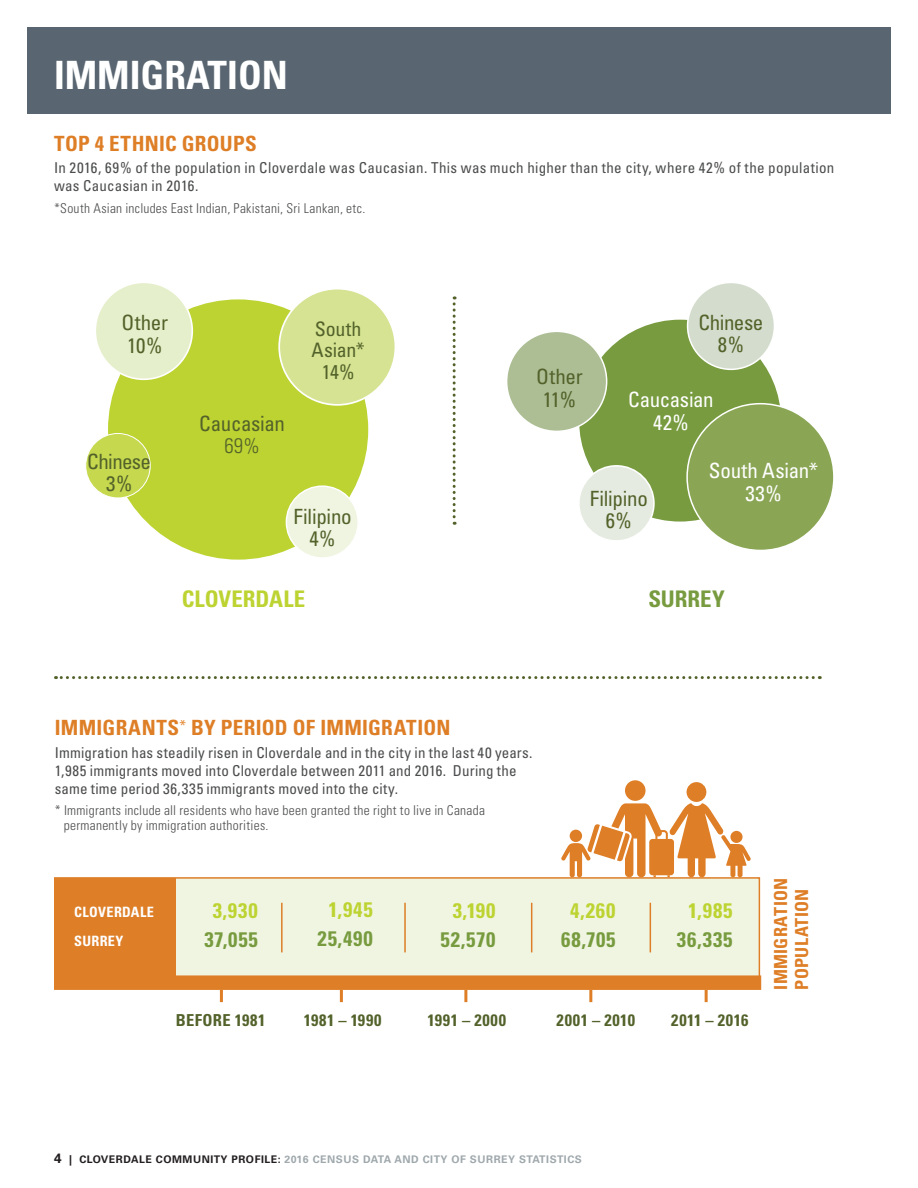
<style>
.page{position:relative;width:918px;height:1188px;background:#fff}
.page>*{position:absolute;margin:0;border:0;box-sizing:border-box;transform-origin:0 0}
.t1{font:700 condensed 39px "Univers";color:#fff}
.t2{font:700 condensed 22.8px "Univers";color:#bdd331}
.t3{font:700 condensed 22.8px "Univers";letter-spacing:-.005em;color:#779b3e}
.t4{font:condensed 21px/22.5px "Univers";letter-spacing:-.015em;color:#53622a;text-align:center}
.t5{font:700 condensed 21px "Univers";letter-spacing:.015em;color:#de7e26}
.t6{font:700 condensed 21px "Univers";letter-spacing:.04em;color:#779b3e}
.t7{font:condensed 21px/22.5px "Univers";letter-spacing:-.01em;color:#fff;text-align:center}
.t8{font:700 condensed 21px "Univers";letter-spacing:.045em;color:#bdd331}
.t9{font:300 condensed 21px "Univers";color:#53622a}
.t10{font:condensed 19.95px/21.3px "Univers";letter-spacing:-.01em;color:#53622a;text-align:center}
.t11{font:700 condensed 18px/21px "Univers";letter-spacing:.015em;color:#de7e26}
.t12{font:700 condensed 16.5px "Univers";letter-spacing:.035em;color:#53622a}
.t13{font:condensed 15px/18px "Univers";letter-spacing:.01em;color:#4b4c4d}
.t14{font:700 condensed 14.25px "Univers";letter-spacing:.02em;color:#fff}
.t15{font:300 condensed 13.5px/15px "Univers";letter-spacing:.02em;color:#4b4c4d}
.t16{font:700 10.5px "Univers";letter-spacing:.05em;color:#9fa8ac}
.s1{font-size:13.5px;color:#231f20}
.s2{color:#231f20}
</style>
<div class="page">
<div style="left:27px;top:27px;width:864px;height:86px;background:#596671"></div>
<div style="left:108px;top:299px;width:260px;height:261px;background:#bdd331;border-radius:50%"></div>
<div style="left:86px;top:433px;width:64px;height:65px;background:#c6d94e;border-radius:50%"></div>
<div style="left:85px;top:433px;width:66px;height:65px;border:1px solid #fff;border-radius:50%"></div>
<div style="left:279px;top:289px;width:116px;height:116px;background:#d5e392;border-radius:50%"></div>
<div style="left:278px;top:288px;width:118px;height:118px;border:2px solid #fff;border-radius:50%"></div>
<div style="left:286px;top:486px;width:72px;height:72px;background:#f0f5e2;border-radius:50%"></div>
<div style="left:286px;top:485px;width:73px;height:74px;border:1px solid #fff;border-radius:50%"></div>
<div style="left:95px;top:282px;width:97px;height:97px;background:#e6efcb;border-radius:50%"></div>
<div style="left:95px;top:282px;width:98px;height:98px;border:2px solid #fff;border-radius:50%"></div>
<div style="left:579px;top:320px;width:202px;height:202px;background:#779b3e;border-radius:50%"></div>
<div style="left:687px;top:404px;width:147px;height:146px;background:#8aa655;border-radius:50%"></div>
<div style="left:507px;top:331px;width:100px;height:100px;background:#adbe95;border-radius:50%"></div>
<div style="left:506px;top:331px;width:101px;height:101px;border:2px solid #fff;border-radius:50%"></div>
<div style="left:579px;top:466px;width:75px;height:75px;background:#e5ebe1;border-radius:50%"></div>
<div style="left:578px;top:465px;width:77px;height:77px;border:2px solid #fff;border-radius:50%"></div>
<div style="left:688px;top:282px;width:86px;height:87px;background:#d4ddcd;border-radius:50%"></div>
<div style="left:687px;top:282px;width:88px;height:88px;border:2px solid #fff;border-radius:50%"></div>
<svg style="left:453px;top:296px;width:3px;height:229px"></svg>
<svg style="left:56px;top:676px;width:757px;height:3px"></svg>
<div style="left:54px;top:877px;width:706px;height:101px;background:#f0f5e2;border:2px solid #de7e26"></div>
<div style="left:54px;top:975px;width:707px;height:15px;background:#de7e26;border:2px solid #de7e26"></div>
<hr style="left:281px;top:903px;width:2px;height:49px;background:#de7e26">
<hr style="left:404px;top:903px;width:2px;height:49px;background:#de7e26">
<hr style="left:531px;top:903px;width:1px;height:49px;background:#de7e26">
<hr style="left:650px;top:903px;width:1px;height:49px;background:#de7e26">
<div style="left:687px;top:782px;width:19px;height:20px;background:#de7e26;border-radius:50%"></div>
<div style="left:625px;top:780px;width:21px;height:21px;background:#de7e26;border-radius:50%"></div>
<svg style="left:561px;top:803px;width:190px;height:74px"></svg>
<svg style="left:220px;top:990px;width:3px;height:12px"></svg>
<svg style="left:340px;top:990px;width:3px;height:12px"></svg>
<svg style="left:464px;top:990px;width:3px;height:12px"></svg>
<svg style="left:589px;top:990px;width:3px;height:12px"></svg>
<svg style="left:705px;top:990px;width:3px;height:12px"></svg>
<div style="left:55px;top:879px;width:121px;height:101px;background:#de7e26"></div>
<h1 class="t1" style="left:54px;top:51px;width:235px">IMMIGRATION</h1>
<h3 class="t5" style="left:54px;top:130px;width:204px">TOP 4 ETHNIC GROUPS</h3>
<p class="t13" style="left:54px;top:158px;width:782px">In 2016, 69% of the population in Cloverdale was Caucasian. This was much higher than the city, where 42% of the population was Caucasian in 2016.</p>
<p class="t15" style="left:54px;top:200px;width:313px">*South Asian includes East Indian, Pakistani, Sri Lankan, etc.</p>
<h3 class="t4" style="left:122px;top:311px;width:48px;text-align:left">Other<br>10%</h3>
<h3 class="t4" style="left:87px;top:450px;width:65px">Chinese<br>3%</h3>
<h3 class="t4" style="left:199px;top:412px;width:87px">Caucasian</h3>
<h3 class="t9" style="left:225px;top:433px;width:37px">69%</h3>
<h3 class="t10" style="left:312px;top:318px;width:55px">South<br>Asian*<br>14%</h3>
<h3 class="t4" style="left:293px;top:505px;width:60px">Filipino<br>4%</h3>
<h3 class="t4" style="left:536px;top:365px;width:48px">Other<br>11%</h3>
<h3 class="t4" style="left:698px;top:311px;width:67px">Chinese<br>8%</h3>
<h3 class="t7" style="left:628px;top:388px;width:87px">Caucasian<br>42%</h3>
<h3 class="t7" style="left:709px;top:459px;width:111px">South Asian*<br>33%</h3>
<h3 class="t4" style="left:590px;top:487px;width:60px">Filipino<br>6%</h3>
<h2 class="t2" style="left:182px;top:585px;width:125px">CLOVERDALE</h2>
<h2 class="t3" style="left:648px;top:585px;width:78px">SURREY</h2>
<h3 class="t5" style="left:55px;top:715px;width:397px">IMMIGRANTS<sup>*</sup> BY PERIOD OF IMMIGRATION</h3>
<p class="t13" style="left:55px;top:743px;width:479px">Immigration has steadily risen in Cloverdale and in the city in the last 40 years.<br>1,985 immigrants moved into Cloverdale between 2011 and 2016. During the same time period 36,335 immigrants moved into the city.</p>
<p class="t15" style="left:64px;top:803px;width:423px;text-indent:-9px">* Immigrants include all residents who have been granted the right to live in Canada permanently by immigration authorities.</p>
<p class="t14" style="left:74px;top:903px;width:81px">CLOVERDALE</p>
<h3 class="t8" style="left:329px;top:897px;width:46px">1,945</h3>
<h3 class="t6" style="left:317px;top:925px;width:57px">25,490</h3>
<h3 class="t8" style="left:213px;top:898px;width:47px">3,930</h3>
<h3 class="t6" style="left:204px;top:926px;width:55px">37,055</h3>
<h3 class="t8" style="left:453px;top:898px;width:44px">3,190</h3>
<h3 class="t6" style="left:440px;top:926px;width:57px">52,570</h3>
<h3 class="t8" style="left:570px;top:898px;width:47px">4,260</h3>
<h3 class="t6" style="left:561px;top:926px;width:56px">68,705</h3>
<h3 class="t8" style="left:688px;top:898px;width:46px">1,985</h3>
<p class="t14" style="left:74px;top:932px;width:51px">SURREY</p>
<h3 class="t6" style="left:677px;top:926px;width:57px">36,335</h3>
<p class="t12" style="left:176px;top:1010px;width:91px">BEFORE 1981</p>
<p class="t12" style="left:304px;top:1010px;width:79px">1981 – 1990</p>
<p class="t12" style="left:427px;top:1010px;width:80px">1991 – 2000</p>
<p class="t12" style="left:557px;top:1010px;width:80px">2001 – 2010</p>
<p class="t12" style="left:671px;top:1010px;width:79px">2011 – 2016</p>
<p class="t11" style="left:770px;top:990px;width:113px;rotate:-90deg">IMMIGRATION<br>POPULATION</p>
<p class="t16" style="left:54px;top:1153px;width:529px"><span class="s1">4</span> <span class="s2">| CLOVERDALE COMMUNITY PROFILE:</span> 2016 CENSUS DATA AND CITY OF SURREY STATISTICS</p>
</div>
